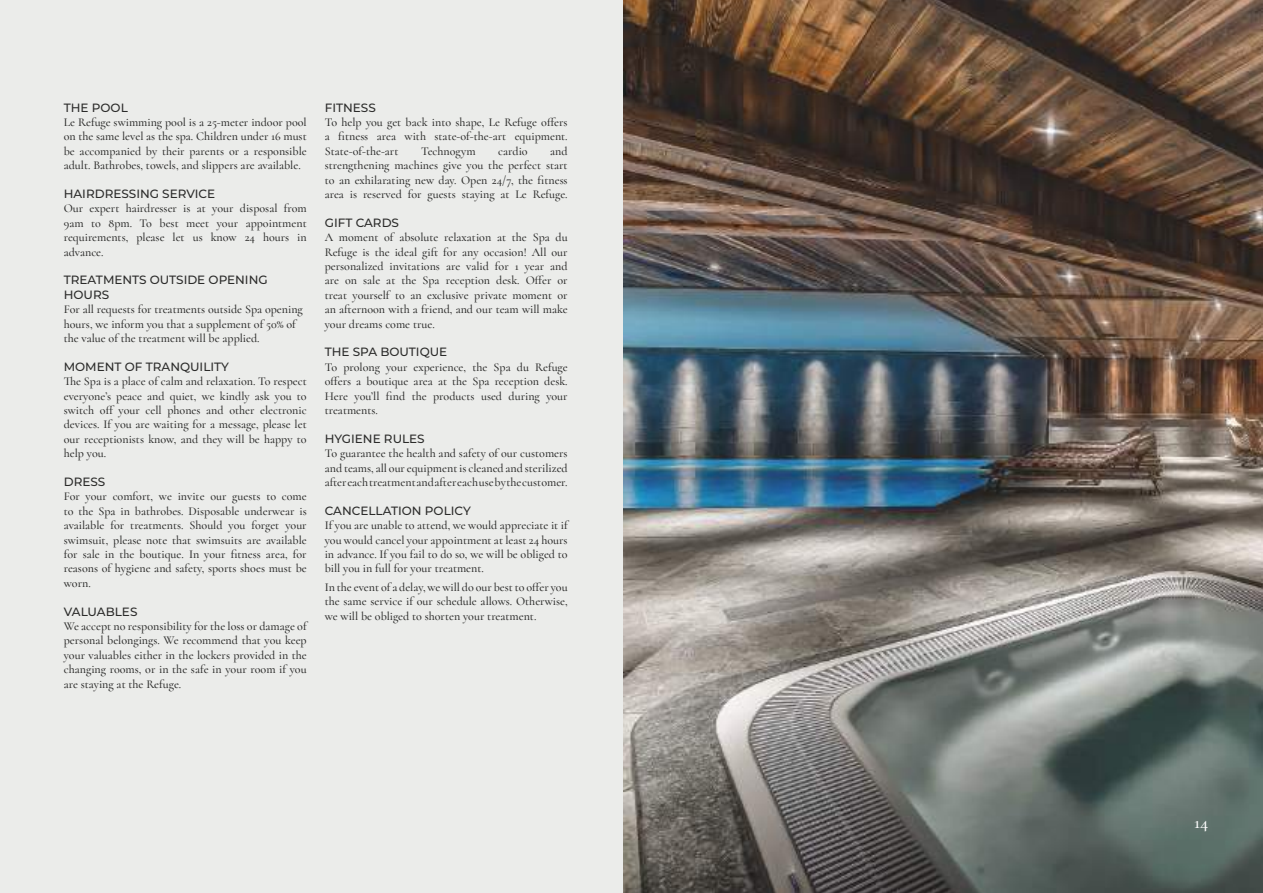
<style>
.page{position:relative;width:1263px;height:893px;background:#ebecea}
.page>*{position:absolute;margin:0;border:0;box-sizing:border-box;transform-origin:0 0}
.t1{font:500 18px "Cormorant";color:#fff}
.t2{font:500 12px/14.4px "Cormorant";color:#2b2b2a;text-align:justify}
.t3{font:500 12px/14.4px "Montserrat";color:#2b2b2a}
</style>
<div class="page">
<img style="left:624px;top:0;width:639px;height:893px">
<p class="t3" style="left:64px;top:100px;width:66px">THE POOL</p>
<p class="t2" style="left:64px;top:115px;width:244px">Le Refuge swimming pool is a 25-meter indoor pool on the same level as the spa. Children under 16 must be accompanied by their parents or a responsible adult. Bathrobes, towels, and slippers are available.</p>
<p class="t3" style="left:64px;top:186px;width:153px">HAIRDRESSING SERVICE</p>
<p class="t2" style="left:64px;top:201px;width:244px">Our expert hairdresser is at your disposal from 9am to 8pm. To best meet your appointment requirements, please let us know 24 hours in advance.</p>
<p class="t3" style="left:64px;top:272px;width:205px">TREATMENTS OUTSIDE OPENING<br>HOURS</p>
<p class="t2" style="left:64px;top:302px;width:241px;text-align:left">For all requests for treatments outside Spa opening hours, we inform you that a supplement of 50% of the value of the treatment will be applied.</p>
<p class="t3" style="left:64px;top:359px;width:167px">MOMENT OF TRANQUILITY</p>
<p class="t2" style="left:64px;top:374px;width:244px">The Spa is a place of calm and relaxation. To respect everyone’s peace and quiet, we kindly ask you to switch off your cell phones and other electronic devices. If you are waiting for a message, please let our receptionists know, and they will be happy to help you.</p>
<p class="t3" style="left:64px;top:474px;width:43px">DRESS</p>
<p class="t2" style="left:64px;top:489px;width:244px">For your comfort, we invite our guests to come to the Spa in bathrobes. Disposable underwear is available for treatments. Should you forget your swimsuit, please note that swimsuits are available for sale in the boutique. In your fitness area, for reasons of hygiene and safety, sports shoes must be worn.</p>
<p class="t3" style="left:64px;top:604px;width:75px">VALUABLES</p>
<p class="t2" style="left:64px;top:619px;width:244px">We accept no responsibility for the loss or damage of personal belongings. We recommend that you keep your valuables either in the lockers provided in the changing rooms, or in the safe in your room if you are staying at the Refuge.</p>
<p class="t3" style="left:325px;top:100px;width:53px">FITNESS</p>
<p class="t2" style="left:325px;top:115px;width:244px">To help you get back into shape, Le Refuge offers a fitness area with state-of-the-art equipment.<br>State-of-the-art</p>
<p class="t2" style="left:325px;top:144px;width:244px;text-indent:226px">and strengthening machines give you the perfect start to an exhilarating new day. Open 24/7, the fitness area is reserved for guests staying at Le Refuge.</p>
<p class="t3" style="left:325px;top:215px;width:76px">GIFT CARDS</p>
<p class="t2" style="left:325px;top:230px;width:244px">A moment of absolute relaxation at the Spa du Refuge is the ideal gift for any occasion! All our personalized invitations are valid for 1 year and are on sale at the Spa reception desk. Offer or treat yourself to an exclusive private moment or an afternoon with a friend, and our team will make your dreams come true.</p>
<p class="t3" style="left:325px;top:344px;width:124px">THE SPA BOUTIQUE</p>
<p class="t2" style="left:325px;top:360px;width:244px">To prolong your experience, the Spa du Refuge offers a boutique area at the Spa reception desk.<br>Here you’ll find the products used during your treatments.</p>
<p class="t3" style="left:325px;top:431px;width:102px">HYGIENE RULES</p>
<p class="t2" style="left:325px;top:446px;width:244px">To guarantee the health and safety of our customers and teams, all our equipment is cleaned and sterilized after each treatment and after each use by the customer.</p>
<p class="t3" style="left:325px;top:503px;width:148px">CANCELLATION POLICY</p>
<p class="t2" style="left:325px;top:518px;width:244px">If you are unable to attend, we would appreciate it if you would cancel your appointment at least 24 hours in advance. If you fail to do so, we will be obliged to bill you in full for your treatment.</p>
<p class="t2" style="left:325px;top:580px;width:244px">In the event of a delay, we will do our best to offer you the same service if our schedule allows. Otherwise, we will be obliged to shorten your treatment.</p>
<p class="t2" style="left:421px;top:144px;width:56px">Technogym</p>
<p class="t2" style="left:498px;top:144px;width:31px">cardio</p>
<h1 class="t1" style="left:1194px;top:812px;width:16px">14</h1>
</div>
